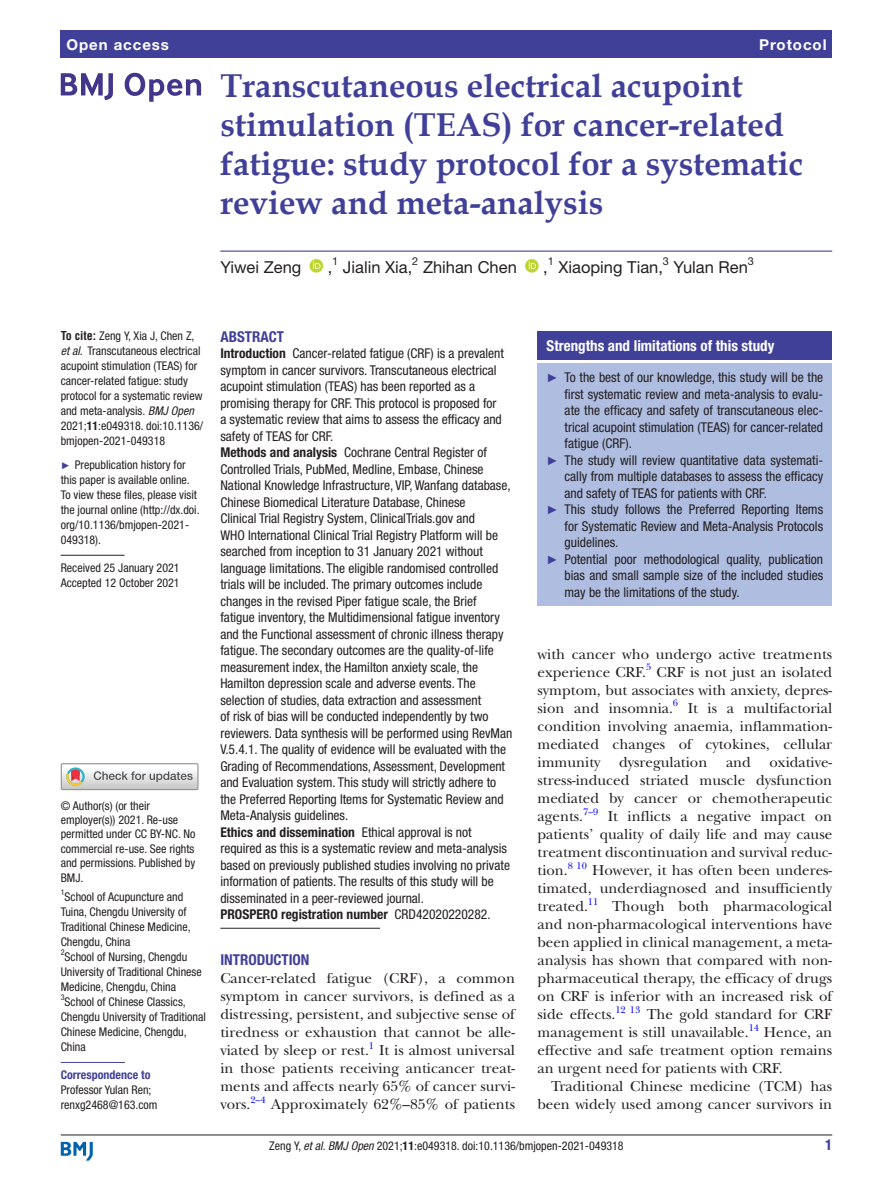
<style>
.page{position:relative;width:893px;height:1191px;background:#fff}
.page>*{position:absolute;margin:0;border:0;box-sizing:border-box;transform-origin:0 0}
.t1{font:700 33px/39px "Book Antiqua";color:#414099}
.t2{font:16.5px "Helvetica Neue LT Std";color:#231f20}
.t3{font:15px/18px "New Baskerville";color:#231f20;text-align:justify}
.t4{font:700 condensed 15px "Helvetica Neue LT Std";color:#fff}
.t5{font:700 condensed 15px "Helvetica Neue LT Std";color:#414099}
.t6{font:700 15px "Helvetica Neue LT Std";letter-spacing:.065em;color:#fff}
.t7{font:condensed 13.5px/16.5px "Helvetica Neue LT Std";color:#231f20}
.t8{font:condensed 12px/15px "Helvetica Neue LT Std";color:#231f20}
.t9{font:700 condensed 12px "Helvetica Neue LT Std";color:#414099}
.t10{font:10.95px "Helvetica Neue LT Std";color:#231f20}
.t11{font:9.9px "New Baskerville";color:#00f}
.t12{font:condensed 7.95px "Helvetica Neue LT Std";color:#231f20}
.s1{font-family:"Helvetica LT Std";font-weight:700}
.s2{font-style:italic}
.s3{font-weight:700}
.s4{font-family:"Arial";font-stretch:normal;font-size:9.75px;color:#414099}
.s5{font-family:"Arial";font-stretch:normal;font-size:12px;color:#414099}
</style>
<div class="page">
<hr style="left:61px;top:1134px;width:771px;height:1px;background:#231f20">
<svg style="left:61px;top:1141px;width:32px;height:19px"></svg>
<div style="left:61px;top:31px;width:771px;height:27px;background:#414099"></div>
<hr style="left:220px;top:250px;width:612px;height:2px;background:#414099">
<svg style="left:310px;top:259px;width:13px;height:14px"></svg>
<svg style="left:525px;top:259px;width:14px;height:14px"></svg>
<hr style="left:61px;top:555px;width:64px;height:1px;background:#231f20">
<hr style="left:61px;top:1062px;width:64px;height:1px;background:#414099">
<svg style="left:61px;top:73px;width:52px;height:27px"></svg>
<svg style="left:125px;top:73px;width:76px;height:29px"></svg>
<div style="left:61px;top:763px;width:138px;height:27px;border:1px solid #969090"></div>
<svg style="left:61px;top:763px;width:137px;height:26px"></svg>
<hr style="left:220px;top:928px;width:160px;height:1px;background:#231f20">
<div style="left:538px;top:331px;width:294px;height:29px;background:#414099"></div>
<div style="left:538px;top:364px;width:294px;height:242px;background:#afbde1"></div>
<p class="t6" style="left:66px;top:35px;width:104px">Open access</p>
<p class="t6" style="left:759px;top:35px;width:69px">Protocol</p>
<h1 class="t1" style="left:220px;top:66px;width:584px">Transcutaneous electrical acupoint stimulation (TEAS) for cancer-related fatigue: study protocol for a systematic review and meta-analysis</h1>
<p class="t2" style="left:220px;top:257px;width:82px">Yiwei Zeng</p>
<p class="t2" style="left:328px;top:257px;width:6px">,</p>
<p class="t10" style="left:332px;top:255px;width:8px">1</p>
<p class="t2" style="left:343px;top:257px;width:71px">Jialin Xia,</p>
<p class="t10" style="left:412px;top:255px;width:8px">2</p>
<p class="t2" style="left:423px;top:257px;width:95px">Zhihan Chen</p>
<p class="t10" style="left:548px;top:255px;width:8px">1</p>
<p class="t2" style="left:558px;top:257px;width:106px">Xiaoping Tian,</p>
<p class="t10" style="left:663px;top:255px;width:8px">3</p>
<p class="t2" style="left:674px;top:257px;width:76px">Yulan Ren</p>
<p class="t10" style="left:748px;top:255px;width:8px">3</p>
<p class="t2" style="left:543px;top:257px;width:6px">,</p>
<p class="t8" style="left:61px;top:328px;width:144px"><span class="s1">To cite:</span> Zeng Y, Xia J, Chen Z, <span class="s2">et al</span>. Transcutaneous electrical acupoint stimulation (TEAS) for cancer-related fatigue: study protocol for a systematic review and meta-analysis. <span class="s2">BMJ Open<br></span>2021;<span class="s3">11</span>:e049318. doi:10.1136/ bmjopen-2021-049318</p>
<p class="t8" style="left:61px;top:457px;width:140px"><span class="s4">►</span> Prepublication history for this paper is available online.<br>To view these files, please visit the journal online (http://dx.doi. org/10.1136/bmjopen-2021-<br>049318).</p>
<p class="t8" style="left:61px;top:560px;width:120px">Received 25 January 2021<br>Accepted 12 October 2021</p>
<p class="t8" style="left:61px;top:798px;width:136px;line-height:14.4px">© Author(s) (or their employer(s)) 2021. Re-use permitted under CC BY-NC. No commercial re-use. See rights and permissions. Published by<br>BMJ.</p>
<p class="t12" style="left:61px;top:888px;width:5px">1</p>
<p class="t8" style="left:61px;top:889px;width:131px;text-indent:4px">School of Acupuncture and<br>Tuina, Chengdu University of<br>Traditional Chinese Medicine,<br>Chengdu, China</p>
<p class="t12" style="left:61px;top:948px;width:5px">2</p>
<p class="t8" style="left:61px;top:949px;width:147px;text-indent:4px">School of Nursing, Chengdu<br>University of Traditional Chinese<br>Medicine, Chengdu, China<br><sup>3</sup>School of Chinese Classics,<br>Chengdu University of Traditional<br>Chinese Medicine, Chengdu,<br>China</p>
<p class="t9" style="left:61px;top:1067px;width:91px">Correspondence to</p>
<p class="t8" style="left:61px;top:1082px;width:98px">Professor Yulan Ren; renxg2468@163.com</p>
<p class="t5" style="left:220px;top:327px;width:65px">ABSTRACT</p>
<p class="t7" style="left:220px;top:345px;width:293px"><span class="s3">Introduction</span> Cancer-related fatigue (CRF) is a prevalent symptom in cancer survivors. Transcutaneous electrical acupoint stimulation (TEAS) has been reported as a promising therapy for CRF. This protocol is proposed for<br>a systematic review that aims to assess the efficacy and safety of TEAS for CRF.<br><span class="s3">Methods and analysis</span> Cochrane Central Register of Controlled Trials, PubMed, Medline, Embase, Chinese National Knowledge Infrastructure, VIP, Wanfang database, Chinese Biomedical Literature Database, Chinese<br>Clinical Trial Registry System, ClinicalTrials.gov and<br>WHO International Clinical Trial Registry Platform will be searched from inception to 31 January 2021 without language limitations. The eligible randomised controlled trials will be included. The primary outcomes include changes in the revised Piper fatigue scale, the Brief fatigue inventory, the Multidimensional fatigue inventory and the Functional assessment of chronic illness therapy fatigue. The secondary outcomes are the quality-of-life measurement index, the Hamilton anxiety scale, the Hamilton depression scale and adverse events. The selection of studies, data extraction and assessment<br>of risk of bias will be conducted independently by two reviewers. Data synthesis will be performed using RevMan V.5.4.1. The quality of evidence will be evaluated with the Grading of Recommendations, Assessment, Development and Evaluation system. This study will strictly adhere to the Preferred Reporting Items for Systematic Review and Meta-Analysis guidelines.<br><span class="s3">Ethics and dissemination</span> Ethical approval is not required as this is a systematic review and meta-analysis based on previously published studies involving no private information of patients. The results of this study will be disseminated in a peer-reviewed journal.<br><span class="s3">PROSPERO registration number</span> CRD42020220282.</p>
<p class="t5" style="left:220px;top:951px;width:91px">INTRODUCTION</p>
<p class="t3" style="left:220px;top:969px;width:296px">Cancer-related fatigue (CRF), a common symptom in cancer survivors, is defined as a distressing, persistent, and subjective sense of tiredness or exhaustion that cannot be alle&shy;viated by sleep or rest.</p>
<p class="t11" style="left:369px;top:1039px;width:7px">1</p>
<p class="t3" style="left:220px;top:1041px;width:296px;text-indent:159px">It is almost universal in those patients receiving anticancer treat&shy;ments and affects nearly 65% of cancer survi&shy;vors.<sup>2–4</sup> Approximately 62%–85% of patients</p>
<p class="t4" style="left:547px;top:336px;width:229px">Strengths and limitations of this study</p>
<p class="t7" style="left:547px;top:369px;width:278px"><span class="s5">►</span> To the best of our knowledge, this study will be the</p>
<p class="t7" style="left:565px;top:386px;width:260px">first systematic review and meta-analysis to evalu-</p>
<p class="t7" style="left:565px;top:402px;width:260px">ate the efficacy and safety of transcutaneous elec-</p>
<p class="t7" style="left:565px;top:419px;width:260px">trical acupoint stimulation (TEAS) for cancer-related</p>
<p class="t7" style="left:565px;top:435px;width:69px">fatigue (CRF).</p>
<p class="t7" style="left:547px;top:452px;width:278px"><span class="s5">►</span> The study will review quantitative data systemati-</p>
<p class="t7" style="left:565px;top:468px;width:260px">cally from multiple databases to assess the efficacy</p>
<p class="t7" style="left:565px;top:485px;width:204px">and safety of TEAS for patients with CRF.</p>
<p class="t7" style="left:547px;top:501px;width:278px"><span class="s5">►</span> This study follows the Preferred Reporting Items</p>
<p class="t7" style="left:565px;top:518px;width:260px">for Systematic Review and Meta-Analysis Protocols</p>
<p class="t7" style="left:565px;top:534px;width:55px">guidelines.</p>
<p class="t7" style="left:547px;top:551px;width:278px"><span class="s5">►</span> Potential poor methodological quality, publication</p>
<p class="t7" style="left:565px;top:567px;width:260px">bias and small sample size of the included studies</p>
<p class="t7" style="left:565px;top:584px;width:177px">may be the limitations of the study.</p>
<p class="t3" style="left:538px;top:645px;width:296px">with cancer who undergo active treatments experience CRF.<sup>5</sup> CRF is not just an isolated symptom, but associates with anxiety, depres&shy;sion and insomnia.</p>
<p class="t11" style="left:673px;top:697px;width:7px">6</p>
<p class="t3" style="left:538px;top:699px;width:296px;text-indent:150px">It is a multifactorial condition involving anaemia, inflammation&shy;mediated changes of cytokines, cellular immunity dysregulation and oxidative&shy;stress-induced striated muscle dysfunction mediated by cancer or chemotherapeutic agents.</p>
<p class="t11" style="left:583px;top:805px;width:17px">7–9</p>
<p class="t3" style="left:538px;top:807px;width:296px;text-indent:70px">It inflicts a negative impact on patients’ quality of daily life and may cause treatment discontinuation and survival reduc&shy;tion.</p>
<p class="t11" style="left:568px;top:859px;width:20px">8 10</p>
<p class="t3" style="left:538px;top:861px;width:296px;text-indent:54px">However, it has often been underes&shy;timated, underdiagnosed and insufficiently treated.</p>
<p class="t11" style="left:588px;top:895px;width:12px">11</p>
<p class="t3" style="left:538px;top:897px;width:296px;text-indent:75px">Though both pharmacological and non-pharmacological interventions have been applied in clinical management, a meta&shy;analysis has shown that compared with non&shy;pharmaceutical therapy, the efficacy of drugs on CRF is inferior with an increased risk of side effects.</p>
<p class="t11" style="left:615px;top:1003px;width:26px">12 13</p>
<p class="t3" style="left:538px;top:1005px;width:296px;text-indent:109px">The gold standard for CRF management is still unavailable.</p>
<p class="t11" style="left:749px;top:1021px;width:12px">14</p>
<p class="t3" style="left:538px;top:1023px;width:296px;text-indent:226px">Hence, an effective and safe treatment option remains an urgent need for patients with CRF.</p>
<p class="t3" style="left:538px;top:1077px;width:296px;text-align:right">Traditional Chinese medicine (TCM) has been widely used among cancer survivors in</p>
<p class="t8" style="left:269px;top:1137px;width:356px">Zeng Y, <span class="s2">et al</span>. <span class="s2">BMJ Open</span> 2021;<span class="s3">11</span>:e049318. doi:10.1136/bmjopen-2021-049318</p>
<p class="t5" style="left:825px;top:1135px;width:9px">1</p>
</div>
